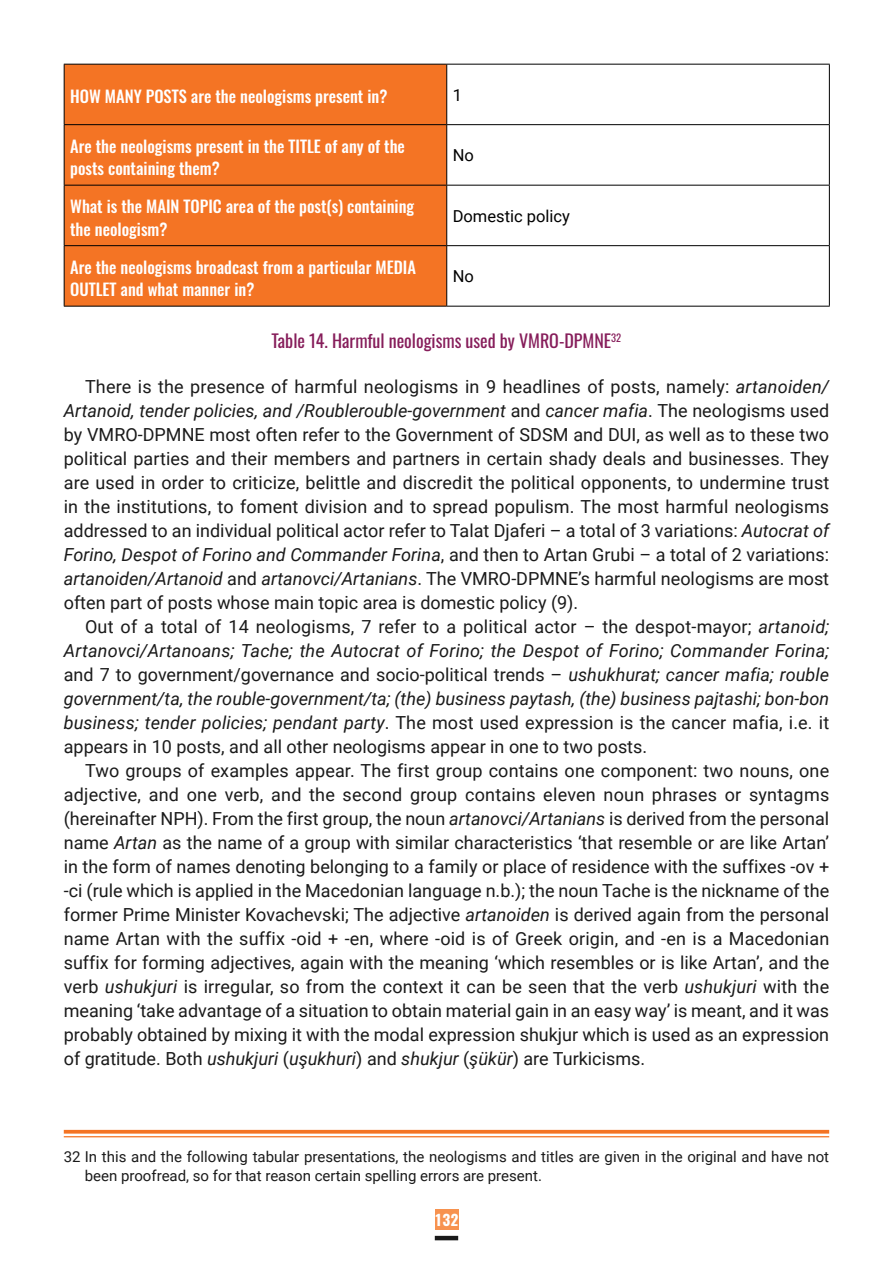
<style>
.page{position:relative;width:893px;height:1263px;background:#fff}
.page>*{position:absolute;margin:0;border:0;box-sizing:border-box;transform-origin:0 0}
.t1{font:18px/24px "Roboto";color:#1a1a1a;text-align:justify}
.t2{font:italic 18px/24px "Roboto";color:#1a1a1a;text-align:justify}
.t3{font:18px "Oswald";color:#861d5a}
.t4{font:500 16.5px/22.5px "Oswald";color:#fff}
.t5{font:16.5px "Roboto";color:#000}
.t6{font:15px/19.5px "Roboto";color:#1a1a1a}
.t7{font:700 15px "Oswald";color:#fff}
.s1{font-style:italic}
.s2{font-style:normal}
</style>
<div class="page">
<div style="left:435px;top:1209px;width:23px;height:20px;background:#f7924f"></div>
<hr style="left:435px;top:1236px;width:23px;height:4px;background:#1a1a1a">
<div style="left:65px;top:65px;width:381px;height:241px;background:#f47424"></div>
<hr style="left:64px;top:64px;width:383px;height:1px;background:#000">
<hr style="left:64px;top:65px;width:1px;height:59px;background:#000">
<hr style="left:446px;top:65px;width:1px;height:59px;background:#000">
<hr style="left:64px;top:124px;width:383px;height:1px;background:#000">
<hr style="left:64px;top:125px;width:1px;height:60px;background:#000">
<hr style="left:446px;top:125px;width:1px;height:60px;background:#000">
<hr style="left:64px;top:185px;width:383px;height:1px;background:#000">
<hr style="left:64px;top:186px;width:1px;height:59px;background:#000">
<hr style="left:446px;top:186px;width:1px;height:59px;background:#000">
<hr style="left:64px;top:245px;width:383px;height:1px;background:#000">
<hr style="left:64px;top:246px;width:1px;height:60px;background:#000">
<hr style="left:446px;top:246px;width:1px;height:60px;background:#000">
<hr style="left:64px;top:306px;width:383px;height:1px;background:#000">
<hr style="left:447px;top:64px;width:383px;height:1px;background:#000">
<hr style="left:829px;top:65px;width:1px;height:59px;background:#000">
<hr style="left:447px;top:124px;width:383px;height:1px;background:#000">
<hr style="left:829px;top:125px;width:1px;height:60px;background:#000">
<hr style="left:447px;top:185px;width:383px;height:1px;background:#000">
<hr style="left:829px;top:186px;width:1px;height:59px;background:#000">
<hr style="left:447px;top:245px;width:383px;height:1px;background:#000">
<hr style="left:829px;top:246px;width:1px;height:60px;background:#000">
<hr style="left:447px;top:306px;width:383px;height:1px;background:#000">
<hr style="left:64px;top:1130px;width:765px;height:3px;background:#f47424">
<hr style="left:64px;top:1136px;width:765px;height:1px;background:#f47424">
<p class="t4" style="left:70px;top:86px;width:319px">HOW MANY POSTS are the neologisms present in?</p>
<p class="t5" style="left:453px;top:83px;width:11px">1</p>
<p class="t4" style="left:70px;top:135px;width:336px">Are the neologisms present in the TITLE of any of the posts containing them?</p>
<p class="t5" style="left:453px;top:144px;width:23px">No</p>
<p class="t4" style="left:70px;top:195px;width:345px">What is the MAIN TOPIC area of the post(s) containing the neologism?</p>
<p class="t5" style="left:453px;top:204px;width:119px">Domestic policy</p>
<p class="t4" style="left:70px;top:256px;width:347px">Are the neologisms broadcast from a particular MEDIA<br>OUTLET and what manner in?</p>
<p class="t5" style="left:453px;top:265px;width:23px">No</p>
<p class="t3" style="left:272px;top:324px;width:351px">Table 14. Harmful neologisms used by VMRO-DPMNE<sup>32</sup></p>
<p class="t1" style="left:64px;top:374px;width:767px;text-indent:21px">There is the presence of harmful neologisms in 9 headlines of posts, namely: <span class="s1">artanoiden/ Artanoid, tender policies, and /Roublerouble-government</span> and <span class="s1">cancer mafia</span>. The neologisms used by VMRO-DPMNE most often refer to the Government of SDSM and DUI, as well as to these two political parties and their members and partners in certain shady deals and businesses. They are used in order to criticize, belittle and discredit the political opponents, to undermine trust in the institutions, to foment division and to spread populism. The most harmful neologisms addressed to an individual political actor refer to Talat Djaferi – a total of 3 variations: <span class="s1">Autocrat of Forino, Despot of Forino and Commander Forina</span>, and then to Artan Grubi – a total of 2 variations: <span class="s1">artanoiden/Artanoid</span> and <span class="s1">artanovci/Artanians</span>. The VMRO-DPMNE’s harmful neologisms are most often part of posts whose main topic area is domestic policy (9).</p>
<p class="t2" style="left:64px;top:614px;width:767px;text-indent:21px"><span class="s2">Out of a total of 14 neologisms, 7 refer to a political actor – the despot-mayor;</span> artanoid; Artanovci/Artanoans; Tache; the Autocrat of Forino; the Despot of Forino; Commander Forina; <span class="s2">and 7 to government/governance and socio-political trends –</span> ushukhurat; cancer mafia; rouble government/ta, the rouble-government/ta; (the) business paytash, (the) business pajtashi; bon-bon business; tender policies; pendant party<span class="s2">. The most used expression is the cancer mafia, i.e. it appears in 10 posts, and all other neologisms appear in one to two posts.</span></p>
<p class="t1" style="left:64px;top:758px;width:767px;text-indent:21px">Two groups of examples appear. The first group contains one component: two nouns, one adjective, and one verb, and the second group contains eleven noun phrases or syntagms (hereinafter NPH). From the first group, the noun <span class="s1">artanovci/Artanians</span> is derived from the personal name <span class="s1">Artan</span> as the name of a group with similar characteristics ‘that resemble or are like Artan’ in the form of names denoting belonging to a family or place of residence with the suffixes -ov + -ci (rule which is applied in the Macedonian language n.b.); the noun Tache is the nickname of the former Prime Minister Kovachevski; The adjective <span class="s1">artanoiden</span> is derived again from the personal name Artan with the suffix -oid + -en, where -oid is of Greek origin, and -en is a Macedonian suffix for forming adjectives, again with the meaning ‘which resembles or is like Artan’, and the verb <span class="s1">ushukjuri</span> is irregular, so from the context it can be seen that the verb <span class="s1">ushukjuri</span> with the meaning ‘take advantage of a situation to obtain material gain in an easy way’ is meant, and it was probably obtained by mixing it with the modal expression shukjur which is used as an expression of gratitude. Both <span class="s1">ushukjuri</span> (<span class="s1">uşukhuri</span>) and <span class="s1">shukjur</span> (<span class="s1">şükür</span>) are Turkicisms.</p>
<p class="t6" style="left:85px;top:1146px;width:746px;text-indent:-21px">32 In this and the following tabular presentations, the neologisms and titles are given in the original and have not been proofread, so for that reason certain spelling errors are present.</p>
<p class="t7" style="left:435px;top:1209px;width:25px">132</p>
</div>
